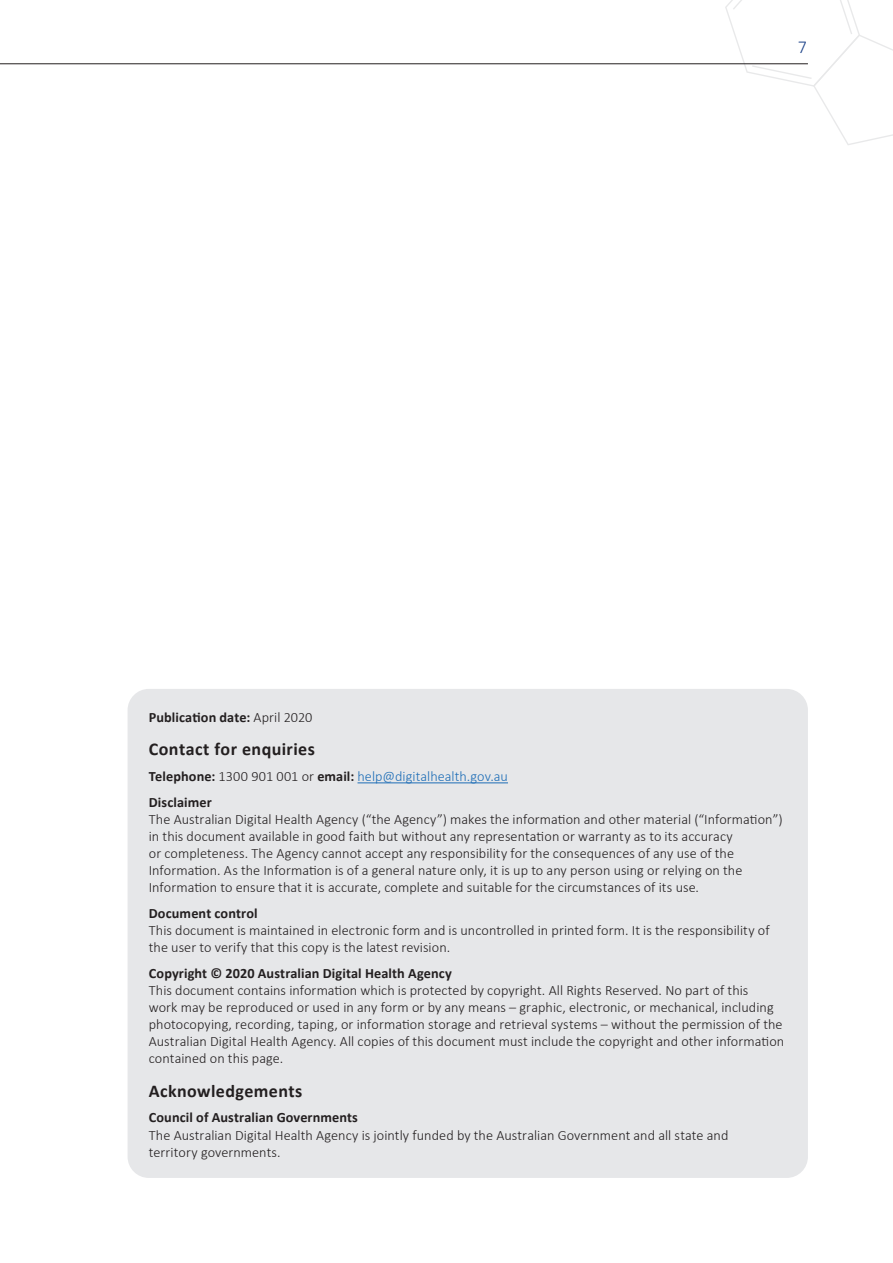
<style>
.page{position:relative;width:893px;height:1263px;background:#fff}
.page>*{position:absolute;margin:0;border:0;box-sizing:border-box;transform-origin:0 0}
.t1{font:700 18px "Calibri";letter-spacing:.025em;color:#231f20}
.t2{font:300 18px "Calibri";color:#1d4389}
.Paragraph_standard{font:300 14.25px/17.1px "Calibri";color:#231f20}
.Paragraph_standard-2{font:300 14.25px "Calibri";color:#1e6eb7}
.Paragraph_standard-3{font:700 14.25px "Calibri";letter-spacing:.005em;color:#231f20}
.s1{font-weight:300}
.s2{font-weight:700;color:#231f20}
.s3{color:#231f20}
.s4{font-weight:700}
</style>
<div class="page">
<svg style="left:725px;top:0;width:168px;height:145px"></svg>
<hr style="left:0;top:64px;width:808px;height:1px;background:#231f20">
<div style="left:128px;top:689px;width:680px;height:489px;background:#e6e7e9;border-radius:21px"></div>
<hr style="left:357px;top:782px;width:151px;height:1px;background:#1e6eb7">
<p class="t2" style="left:798px;top:36px;width:11px">7</p>
<p class="Paragraph_standard-3" style="left:149px;top:707px;width:165px">Publication date: <span class="s1">April 2020</span></p>
<p class="t1" style="left:149px;top:737px;width:168px">Contact for enquiries</p>
<p class="Paragraph_standard-2" style="left:149px;top:767px;width:361px"><span class="s2">Telephone:</span> <span class="s3">1300 901 001 or</span> <span class="s2">email:</span> help@digitalhealth.gov.au</p>
<p class="Paragraph_standard" style="left:149px;top:793px;width:635px"><span class="s4">Disclaimer<br></span>The Australian Digital Health Agency (“the Agency”) makes the information and other material (“Information”) in this document available in good faith but without any representation or warranty as to its accuracy<br>or completeness. The Agency cannot accept any responsibility for the consequences of any use of the Information. As the Information is of a general nature only, it is up to any person using or relying on the Information to ensure that it is accurate, complete and suitable for the circumstances of its use.</p>
<p class="Paragraph_standard" style="left:149px;top:904px;width:622px"><span class="s4">Document control<br></span>This document is maintained in electronic form and is uncontrolled in printed form. It is the responsibility of the user to verify that this copy is the latest revision.</p>
<p class="Paragraph_standard" style="left:149px;top:964px;width:637px"><span class="s4">Copyright © 2020 Australian Digital Health Agency<br></span>This document contains information which is protected by copyright. All Rights Reserved. No part of this<br>work may be reproduced or used in any form or by any means – graphic, electronic, or mechanical, including photocopying, recording, taping, or information storage and retrieval systems – without the permission of the Australian Digital Health Agency. All copies of this document must include the copyright and other information contained on this page.</p>
<p class="t1" style="left:149px;top:1078px;width:155px">Acknowledgements</p>
<p class="Paragraph_standard" style="left:149px;top:1109px;width:581px"><span class="s4">Council of Australian Governments<br></span>The Australian Digital Health Agency is jointly funded by the Australian Government and all state and territory governments.</p>
</div>
